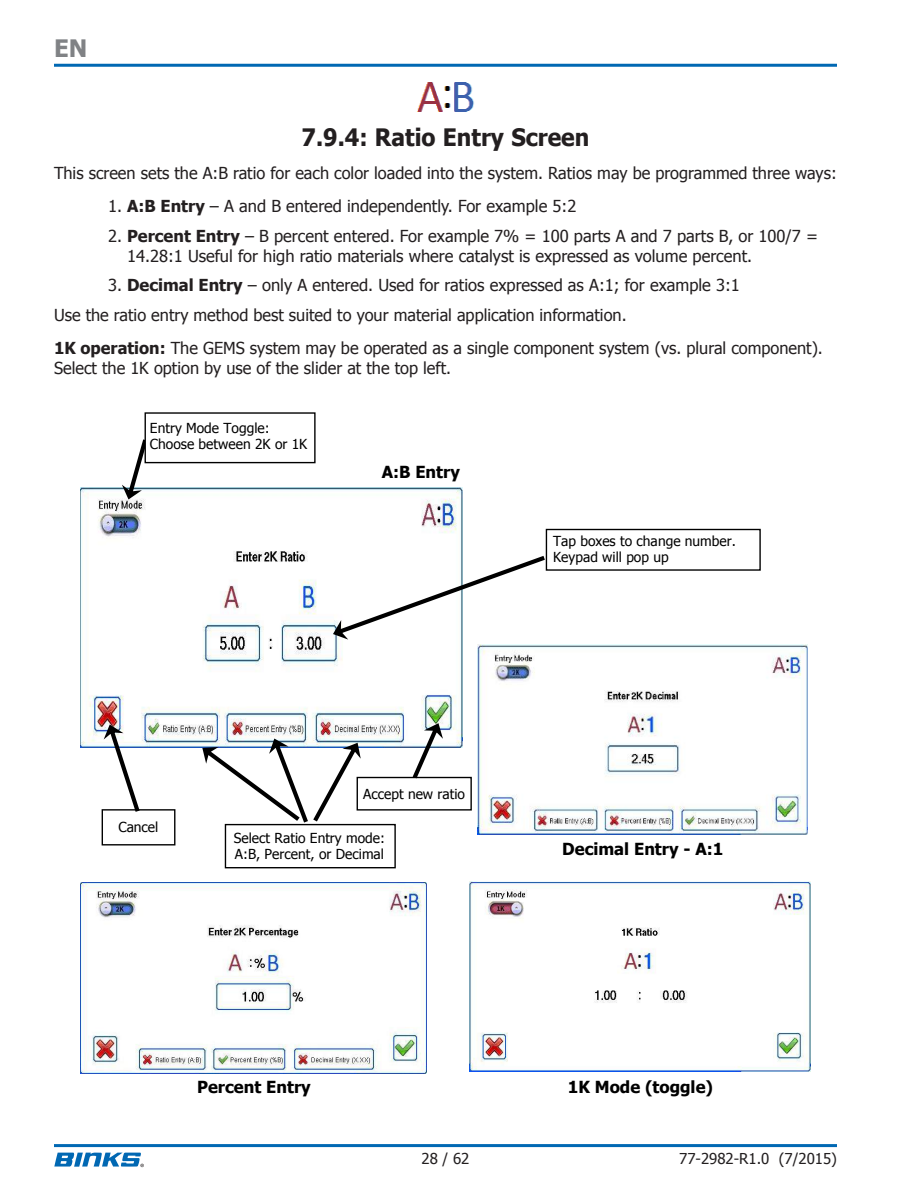
<style>
.page{position:relative;width:918px;height:1188px;background:#fff}
.page>*{position:absolute;margin:0;border:0;box-sizing:border-box;transform-origin:0 0}
.t1{font:700 24px "Tahoma";color:#231f20;scale:.95 1}
.t2{font:700 24px "Tahoma";color:#808285}
.t3{font:700 16.65px "Tahoma";color:#000}
.t4{font:16.5px/19.8px "Tahoma";color:#231f20}
.t5{font:15px "Tahoma";color:#231f20}
.t6{font:13.8px/16.5px "Tahoma";color:#000}
.s1{font-weight:700}
</style>
<div class="page">
<hr style="left:54px;top:64px;width:783px;height:3px;background:#0168b3">
<hr style="left:54px;top:1144px;width:783px;height:3px;background:#0168b3">
<svg style="left:54px;top:1153px;width:90px;height:14px"></svg>
<img style="left:416px;top:82px;width:58px;height:30px">
<img style="left:81px;top:488px;width:382px;height:260px">
<svg style="left:122px;top:439px;width:25px;height:60px"></svg>
<div style="left:145px;top:412px;width:171px;height:51px;border:1px solid #000"></div>
<svg style="left:202px;top:739px;width:159px;height:84px"></svg>
<svg style="left:413px;top:723px;width:30px;height:54px"></svg>
<img style="left:470px;top:882px;width:340px;height:189px">
<img style="left:478px;top:644px;width:329px;height:191px">
<div style="left:225px;top:824px;width:171px;height:44px;border:1px solid #000"></div>
<div style="left:357px;top:777px;width:115px;height:34px;border:1px solid #000"></div>
<div style="left:102px;top:809px;width:73px;height:36px;border:1px solid #000"></div>
<svg style="left:104px;top:724px;width:36px;height:88px"></svg>
<div style="left:546px;top:529px;width:215px;height:42px;border:1px solid #000"></div>
<svg style="left:333px;top:556px;width:212px;height:84px"></svg>
<img style="left:81px;top:882px;width:346px;height:192px">
<h1 class="t2" style="left:54px;top:32px;width:35px">EN</h1>
<h1 class="t1" style="left:302px;top:120px;width:305px">7.9.4: Ratio Entry Screen</h1>
<p class="t4" style="left:54px;top:163px;width:784px">This screen sets the A:B ratio for each color loaded into the system. Ratios may be programmed three ways:</p>
<p class="t4" style="left:108px;top:196px;width:470px">1. <span class="s1">A:B Entry</span> – A and B entered independently. For example 5:2</p>
<p class="t4" style="left:127px;top:225px;width:692px;text-indent:-19px">2. <span class="s1">Percent Entry</span> – B percent entered. For example 7% = 100 parts A and 7 parts B, or 100/7 =<br>14.28:1 Useful for high ratio materials where catalyst is expressed as volume percent.</p>
<p class="t4" style="left:54px;top:270px;width:688px;line-height:29.5px;text-indent:54px">3. <span class="s1">Decimal Entry</span> – only A entered. Used for ratios expressed as A:1; for example 3:1<br>Use the ratio entry method best suited to your material application information.</p>
<p class="t4" style="left:54px;top:337px;width:770px"><span class="s1">1K operation:</span> The GEMS system may be operated as a single component system (vs. plural component).<br>Select the 1K option by use of the slider at the top left.</p>
<p class="t6" style="left:150px;top:419px;width:159px">Entry Mode Toggle:<br>Choose between 2K or 1K</p>
<p class="t3" style="left:382px;top:460px;width:80px">A:B Entry</p>
<p class="t6" style="left:553px;top:532px;width:184px">Tap boxes to change number.<br>Keypad will pop up</p>
<p class="t6" style="left:119px;top:818px;width:41px">Cancel</p>
<p class="t6" style="left:363px;top:785px;width:103px">Accept new ratio</p>
<p class="t6" style="left:234px;top:829px;width:153px">Select Ratio Entry mode:<br>A:B, Percent, or Decimal</p>
<p class="t3" style="left:197px;top:1075px;width:115px">Percent Entry</p>
<p class="t3" style="left:562px;top:838px;width:163px">Decimal Entry - A:1</p>
<p class="t3" style="left:568px;top:1075px;width:147px">1K Mode (toggle)</p>
<p class="t5" style="left:422px;top:1148px;width:49px">28 / 62</p>
<p class="t5" style="left:679px;top:1148px;width:159px">77-2982-R1.0 (7/2015)</p>
</div>
